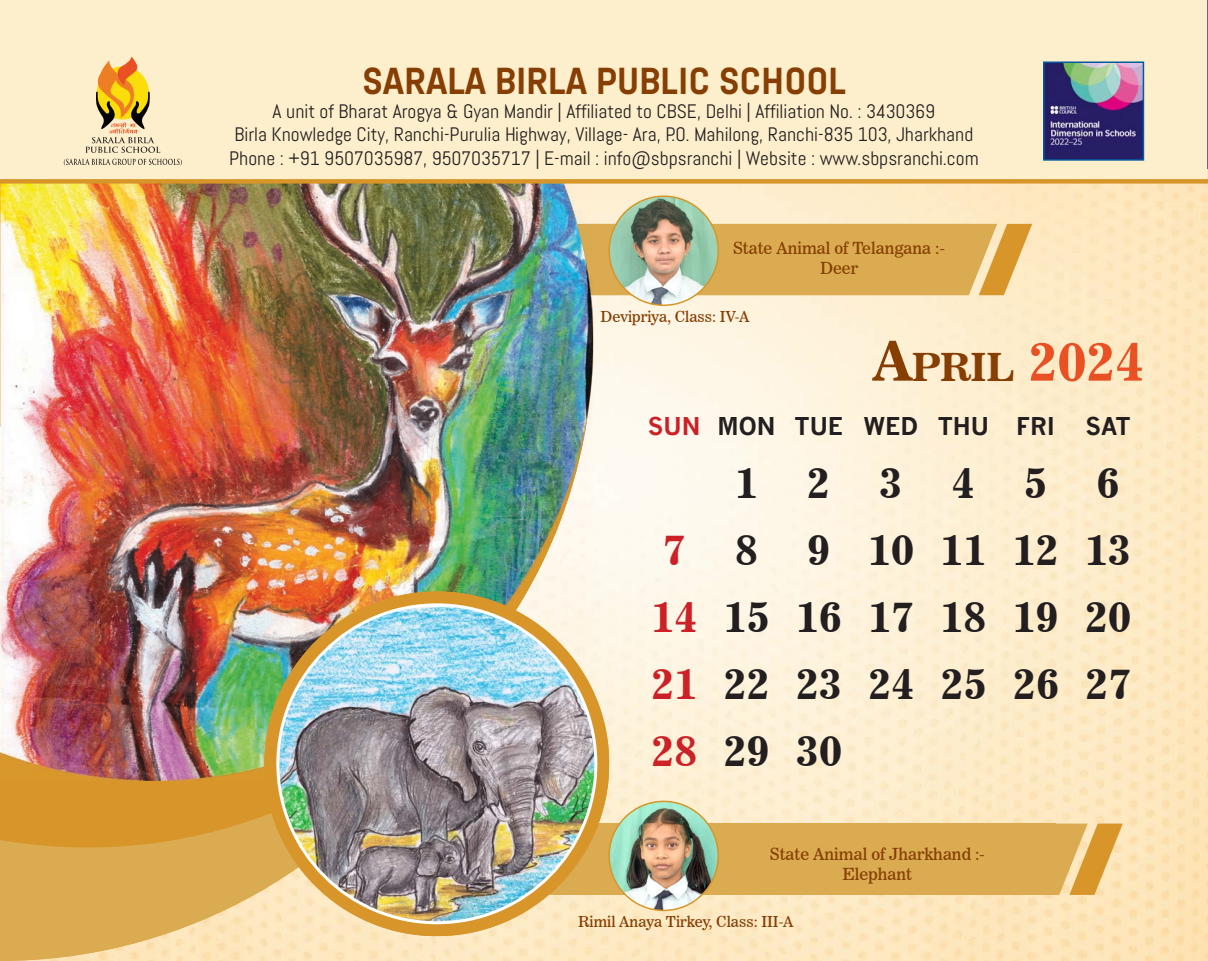
<style>
.page{position:relative;width:1208px;height:961px;background:#fff}
.page>*{position:absolute;margin:0;border:0;box-sizing:border-box;transform-origin:0 0}
.t1{font:43.5px/67.1px "News 706 BT Bold C";color:#231f20}
.t2{font:38.25px "News 706 BT Bold C";color:#863e02}
.t3{font:700 37.5px "Abel Pro";color:#863e02}
.t4{font:700 24px "News Gothic";color:#231f20}
.t5{font:19.5px/23.4px "Abel Pro";color:#231f20;text-align:center}
.t6{font:16.5px/19.8px "News 706 BT Roman C";color:#863e02;text-align:center}
.t7{font:15px "News 706 BT Roman C";color:#863e02}
.s1{font-size:54.75px}
.s2{font-size:54.75px;color:#e95124}
.s3{color:#cc2126}
</style>
<div class="page">
<img style="left:570px;top:168px;width:638px;height:793px">
<svg style="left:593px;top:224px;width:439px;height:71px;background:#dcad56"></svg>
<svg style="left:570px;top:824px;width:552px;height:71px;background:#dbac54"></svg>
<svg style="left:0;top:847px;width:570px;height:114px;background:#e9c682"></svg>
<svg style="left:0;top:780px;width:593px;height:67px;background:#d8982f"></svg>
<div style="left:560px;top:529px;width:33px;height:161px;background:#fef7ea"></div>
<img style="left:540px;top:529px;width:20px;height:113px">
<img style="left:0;top:168px;width:323px;height:612px">
<img style="left:323px;top:184px;width:270px;height:345px">
<img style="left:323px;top:528px;width:217px;height:105px">
<img style="left:539px;top:528px;width:18px;height:41px">
<svg style="left:264px;top:591px;width:345px;height:345px;background:#dba040"></svg>
<img style="left:278px;top:605px;width:318px;height:318px;border-radius:159px">
<div style="left:1px;top:0;width:1206px;height:181px;background:#feefcc"></div>
<div style="left:0;top:179px;width:1208px;height:5px;background:#d8962a"></div>
<svg style="left:64px;top:159px;width:118px;height:7px"></svg>
<svg style="left:85px;top:56px;width:75px;height:97px"></svg>
<img style="left:1046px;top:64px;width:95px;height:94px">
<div style="left:1043px;top:61px;width:101px;height:100px;border:2px solid #015b9e"></div>
<img style="left:609px;top:196px;width:109px;height:109px;border-radius:54px">
<div style="left:608px;top:195px;width:111px;height:111px;border:2px solid #d69628;border-radius:50%"></div>
<img style="left:609px;top:801px;width:109px;height:109px;border-radius:55px">
<div style="left:608px;top:801px;width:111px;height:110px;border:2px solid #d69628;border-radius:50%"></div>
<h3 class="t3" style="left:362px;top:55px;width:485px">SARALA BIRLA PUBLIC SCHOOL</h3>
<p class="t5" style="left:229px;top:100px;width:751px">A unit of Bharat Arogya &amp; Gyan Mandir | Affiliated to CBSE, Delhi | Affiliation No. : 3430369<br>Birla Knowledge City, Ranchi-Purulia Highway, Village- Ara, P.O. Mahilong, Ranchi-835 103, Jharkhand<br>Phone : +91 9507035987, 9507035717 | E-mail : info@sbpsranchi | Website : www.sbpsranchi.com</p>
<p class="t6" style="left:733px;top:238px;width:213px">State Animal of Telangana :-<br>Deer</p>
<p class="t7" style="left:600px;top:307px;width:150px">Devipriya, Class: IV-A</p>
<h2 class="t2" style="left:873px;top:344px;width:273px"><span class="s1">A</span>PRIL <span class="s2">2024</span></h2>
<p class="t4" style="left:648px;top:411px;width:409px"><span class="s3">SUN</span> MON TUE WED THU FRI</p>
<p class="t4" style="left:1085px;top:411px;width:47px">SAT</p>
<h1 class="t1" style="left:651px;top:448px;width:481px;text-indent:84px">123456<br><span class="s3">7</span> 8 9 10111213<br><span class="s3">14</span> 15 16 17 18 19 20<br><span class="s3">21</span> 22 23 24 25 26 27<br><span class="s3">28</span> 29 30</h1>
<p class="t6" style="left:770px;top:844px;width:216px">State Animal of Jharkhand :-<br>Elephant</p>
<p class="t7" style="left:578px;top:912px;width:217px">Rimil Anaya Tirkey, Class: III-A</p>
</div>
